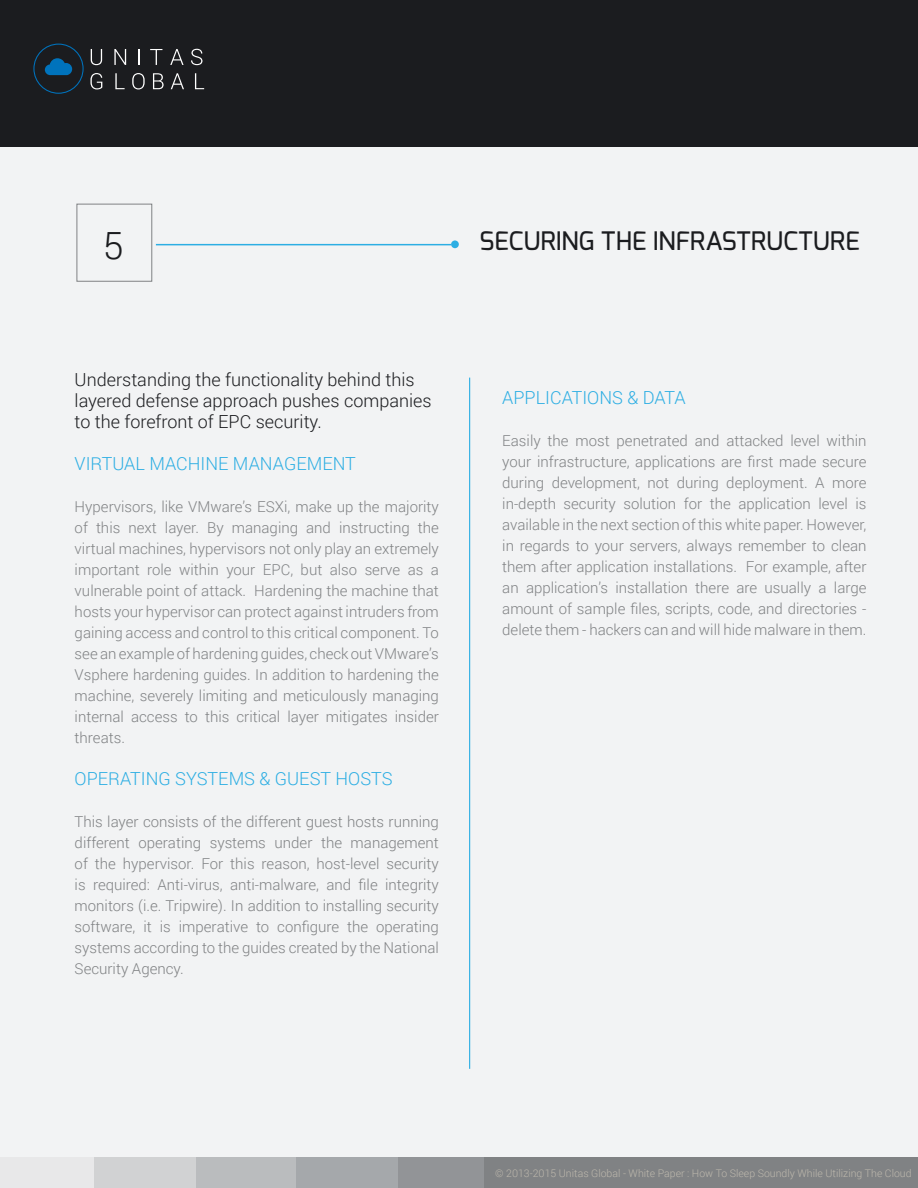
<style>
.page{position:relative;width:918px;height:1188px;background:#f2f3f4}
.page>*{position:absolute;margin:0;border:0;box-sizing:border-box;transform-origin:0 0}
.t1{font:300 37.5px "Roboto";color:#1b1c1f}
.t2{font:500 25.5px "Exo";color:#1b1c1f}
.t3{font:300 18px/21px "Roboto";color:#1b1c1f}
.t4{font:300 18px "Roboto";color:#2daee3}
.t5{font:300 15px/21px "Roboto";color:#808284;text-align:justify}
.t6{font:300 10.5px "Roboto";color:#bdb8ad}
</style>
<div class="page">
<div style="left:0;top:1158px;width:94px;height:30px;background:#e8e8e9"></div>
<div style="left:195px;top:1158px;width:102px;height:30px;background:#babcbe"></div>
<div style="left:94px;top:1158px;width:101px;height:30px;background:#d1d2d3"></div>
<div style="left:297px;top:1158px;width:101px;height:30px;background:#a5a8ab"></div>
<div style="left:398px;top:1158px;width:101px;height:30px;background:#929497"></div>
<div style="left:485px;top:1158px;width:433px;height:30px;background:#808284"></div>
<div style="left:0;top:0;width:918px;height:147px;background:#1b1c1f"></div>
<svg style="left:91px;top:49px;width:11px;height:16px"></svg>
<svg style="left:114px;top:49px;width:12px;height:16px"></svg>
<svg style="left:138px;top:49px;width:2px;height:16px"></svg>
<svg style="left:150px;top:49px;width:12px;height:16px"></svg>
<svg style="left:170px;top:49px;width:14px;height:16px"></svg>
<svg style="left:191px;top:49px;width:11px;height:16px"></svg>
<svg style="left:90px;top:73px;width:12px;height:16px"></svg>
<svg style="left:115px;top:73px;width:10px;height:16px"></svg>
<svg style="left:132px;top:73px;width:13px;height:16px"></svg>
<svg style="left:153px;top:73px;width:11px;height:16px"></svg>
<svg style="left:171px;top:73px;width:13px;height:16px"></svg>
<svg style="left:195px;top:73px;width:9px;height:16px"></svg>
<div style="left:33px;top:44px;width:51px;height:50px;border:1px solid #0072bc;border-radius:50%"></div>
<svg style="left:45px;top:58px;width:27px;height:17px"></svg>
<hr style="left:156px;top:244px;width:295px;height:1px;background:#2daee3">
<div style="left:451px;top:240px;width:8px;height:8px;background:#2daee3;border-radius:50%"></div>
<div style="left:77px;top:204px;width:75px;height:77px;border:1px solid #808284"></div>
<hr style="left:469px;top:378px;width:1px;height:691px;background:#2daee3">
<p class="t1" style="left:103px;top:219px;width:22px">5</p>
<p class="t2" style="left:480px;top:224px;width:382px">SECURING THE INFRASTRUCTURE</p>
<p class="t3" style="left:75px;top:369px;width:359px">Understanding the functionality behind this layered defense approach pushes companies to the forefront of EPC security.</p>
<p class="t4" style="left:75px;top:451px;width:283px">VIRTUAL MACHINE MANAGEMENT</p>
<p class="t5" style="left:75px;top:496px;width:366px">Hypervisors, like VMware’s ESXi, make up the majority of this next layer. By managing and instructing the virtual machines, hypervisors not only play an extremely important role within your EPC, but also serve as a vulnerable point of attack. Hardening the machine that hosts your hypervisor can protect against intruders from gaining access and control to this critical component. To see an example of hardening guides, check out VMware’s Vsphere hardening guides. In addition to hardening the machine, severely limiting and meticulously managing internal access to this critical layer mitigates insider threats.</p>
<p class="t4" style="left:75px;top:766px;width:319px">OPERATING SYSTEMS &amp; GUEST HOSTS</p>
<p class="t5" style="left:75px;top:811px;width:366px">This layer consists of the different guest hosts running different operating systems under the management of the hypervisor. For this reason, host-level security is required: Anti-virus, anti-malware, and file integrity monitors (i.e. Tripwire). In addition to installing security software, it is imperative to configure the operating systems according to the guides created by the National Security Agency.</p>
<p class="t4" style="left:502px;top:385px;width:185px">APPLICATIONS &amp; DATA</p>
<p class="t5" style="left:502px;top:430px;width:366px">Easily the most penetrated and attacked level within your infrastructure, applications are first made secure during development, not during deployment. A more in-depth security solution for the application level is available in the next section of this white paper. However, in regards to your servers, always remember to clean them after application installations. For example, after an application’s installation there are usually a large amount of sample files, scripts, code, and directories - delete them - hackers can and will hide malware in them.</p>
<p class="t6" style="left:495px;top:1165px;width:418px">© 2013-2015 Unitas Global - White Paper : How To Sleep Soundly While Utilizing The Cloud</p>
</div>
